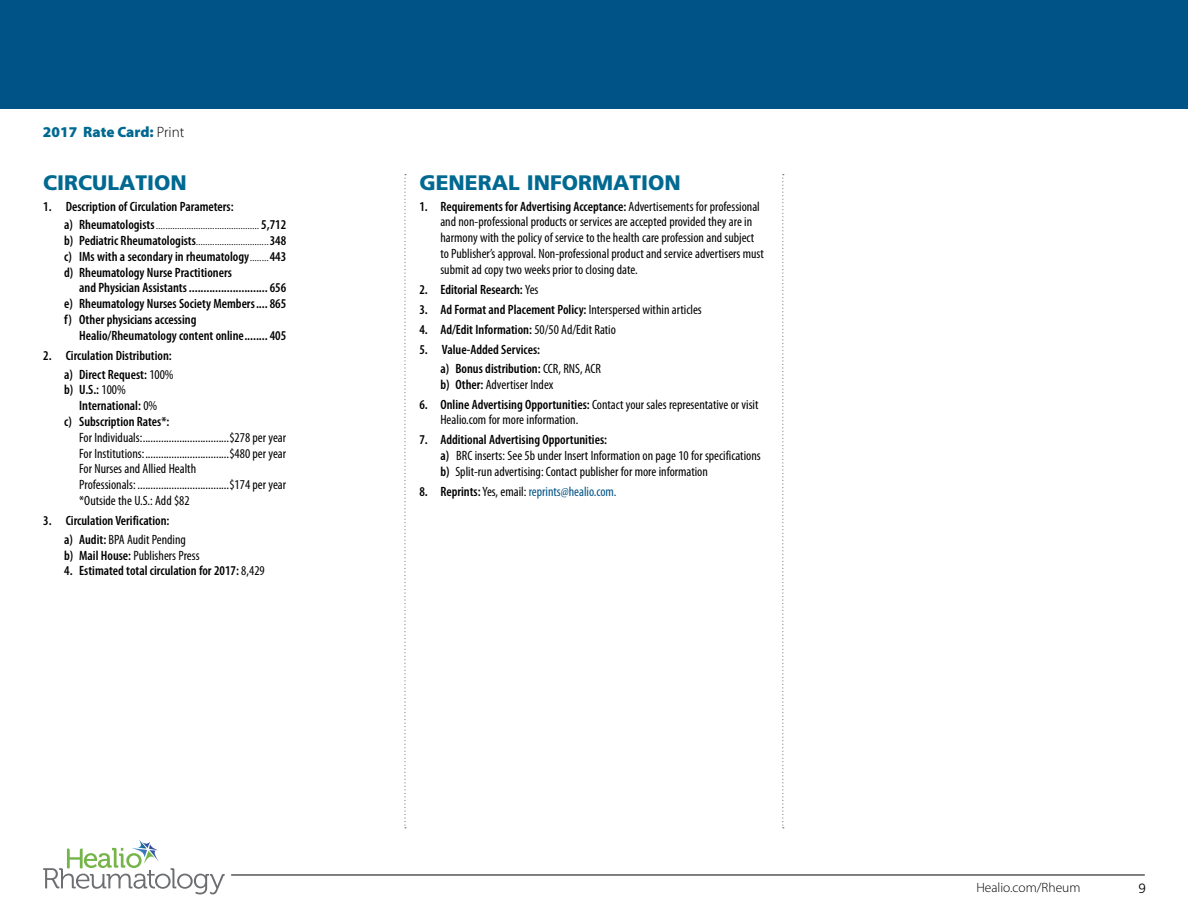
<style>
.page{position:relative;width:1188px;height:918px;background:#fff}
.page>*{position:absolute;margin:0;border:0;box-sizing:border-box;transform-origin:0 0}
.t1{font:900 21px "Frutiger";color:#006991}
.t2{font:900 15px "Myriad Pro";color:#006991}
.t3{font:condensed 13.5px/15.8px "Myriad Pro";color:#000}
.t4{font:600 condensed 13.5px/18.8px "Myriad Pro";color:#000}
.t5{font:condensed 13.5px "Myriad Pro";color:#005387}
.t6{font:300 13.5px "Myriad Pro";color:#000}
.t7{font:300 13.5px "Frutiger";color:#000}
.s1{font-weight:300;color:#000}
.s2{font-weight:300;font-stretch:normal}
.s3{font-weight:400}
.s4{font-weight:600}
.s5{font-weight:600;color:#000}
.s6{color:#000}
</style>
<div class="page">
<hr style="left:231px;top:875px;width:914px;height:1px;background:#000">
<div style="left:0;top:0;width:1188px;height:109px;background:#005387"></div>
<svg style="left:43px;top:839px;width:182px;height:55px"></svg>
<svg style="left:404px;top:174px;width:2px;height:654px"></svg>
<svg style="left:782px;top:174px;width:2px;height:654px"></svg>
<p class="t2" style="left:43px;top:124px;width:143px">2017 Rate Card: <span class="s1">Print</span></p>
<h1 class="t1" style="left:43px;top:170px;width:142px">CIRCULATION</h1>
<p class="t4" style="left:64px;top:197px;width:224px;text-indent:-21px">1. Description of Circulation Parameters:<br>a) Rheumatologists<span class="s2">............................................</span> 5,712</p>
<p class="t4" style="left:64px;top:233px;width:223px;line-height:15.8px;text-align:justify">b) Pediatric Rheumatologists<span class="s2">...............................</span>348 c) IMs with a secondary in rheumatology<span class="s2">........</span>443 d) Rheumatology Nurse Practitioners</p>
<p class="t4" style="left:64px;top:280px;width:223px;line-height:15.8px;text-align:justify;text-indent:15px">and Physician Assistants........................... 656 e) Rheumatology Nurses Society Members.... 865 f) Other physicians accessing</p>
<p class="t4" style="left:79px;top:326px;width:208px">Healio/Rheumatology content online........ 405</p>
<p class="t4" style="left:43px;top:346px;width:132px;text-align:right">2. Circulation Distribution: a) Direct Request: <span class="s3">100%</span></p>
<p class="t4" style="left:64px;top:380px;width:63px">b) U.S.: <span class="s3">100%</span></p>
<p class="t4" style="left:79px;top:396px;width:80px">International: <span class="s3">0%</span></p>
<p class="t4" style="left:64px;top:412px;width:107px">c) Subscription Rates*:</p>
<p class="t3" style="left:79px;top:429px;width:209px">For Individuals:.................................$278 per year For Institutions:................................$480 per year For Nurses and Allied Health<br>Professionals: ...................................$174 per year *Outside the U.S.: Add $82</p>
<p class="t4" style="left:64px;top:511px;width:123px;text-indent:-21px">3. Circulation Verification:<br>a) Audit: <span class="s3">BPA Audit Pending</span></p>
<p class="t3" style="left:64px;top:547px;width:137px"><span class="s4">b) Mail House:</span> Publishers Press</p>
<p class="t4" style="left:64px;top:561px;width:202px">4. Estimated total circulation for 2017: <span class="s3">8,429</span></p>
<h1 class="t1" style="left:419px;top:170px;width:260px">GENERAL INFORMATION</h1>
<p class="t3" style="left:440px;top:198px;width:325px;text-indent:-21px"><span class="s4">1. Requirements for Advertising Acceptance:</span> Advertisements for professional and non-professional products or services are accepted provided they are in harmony with the policy of service to the health care profession and subject to Publisher’s approval. Non-professional product and service advertisers must submit ad copy two weeks prior to closing date.</p>
<p class="t4" style="left:419px;top:280px;width:121px">2. Editorial Research: <span class="s3">Yes</span></p>
<p class="t4" style="left:419px;top:300px;width:284px">3. Ad Format and Placement Policy: <span class="s3">Interspersed within articles</span></p>
<p class="t4" style="left:419px;top:320px;width:198px">4. Ad/Edit Information: <span class="s3">50/50 Ad/Edit Ratio</span></p>
<p class="t4" style="left:440px;top:340px;width:162px;text-indent:-21px">5. Value-Added Services:<br>a) Bonus distribution: <span class="s3">CCR, RNS, ACR</span></p>
<p class="t3" style="left:440px;top:376px;width:114px"><span class="s4">b) Other:</span> Advertiser Index</p>
<p class="t3" style="left:440px;top:396px;width:320px;text-indent:-21px"><span class="s4">6. Online Advertising Opportunities:</span> Contact your sales representative or visit<br>Healio.com for more information.</p>
<p class="t3" style="left:440px;top:432px;width:322px;text-indent:-21px"><span class="s4">7. Additional Advertising Opportunities:<br>a)</span> BRC inserts: See 5b under Insert Information on page 10 for specifications <span class="s4">b)</span> Split-run advertising: Contact publisher for more information</p>
<p class="t5" style="left:419px;top:483px;width:199px"><span class="s5">8. Reprints:</span> <span class="s6">Yes, email:</span> reprints@healio.com.</p>
<p class="t6" style="left:976px;top:880px;width:106px">Healio.com/Rheum</p>
<p class="t7" style="left:1138px;top:881px;width:9px">9</p>
</div>
